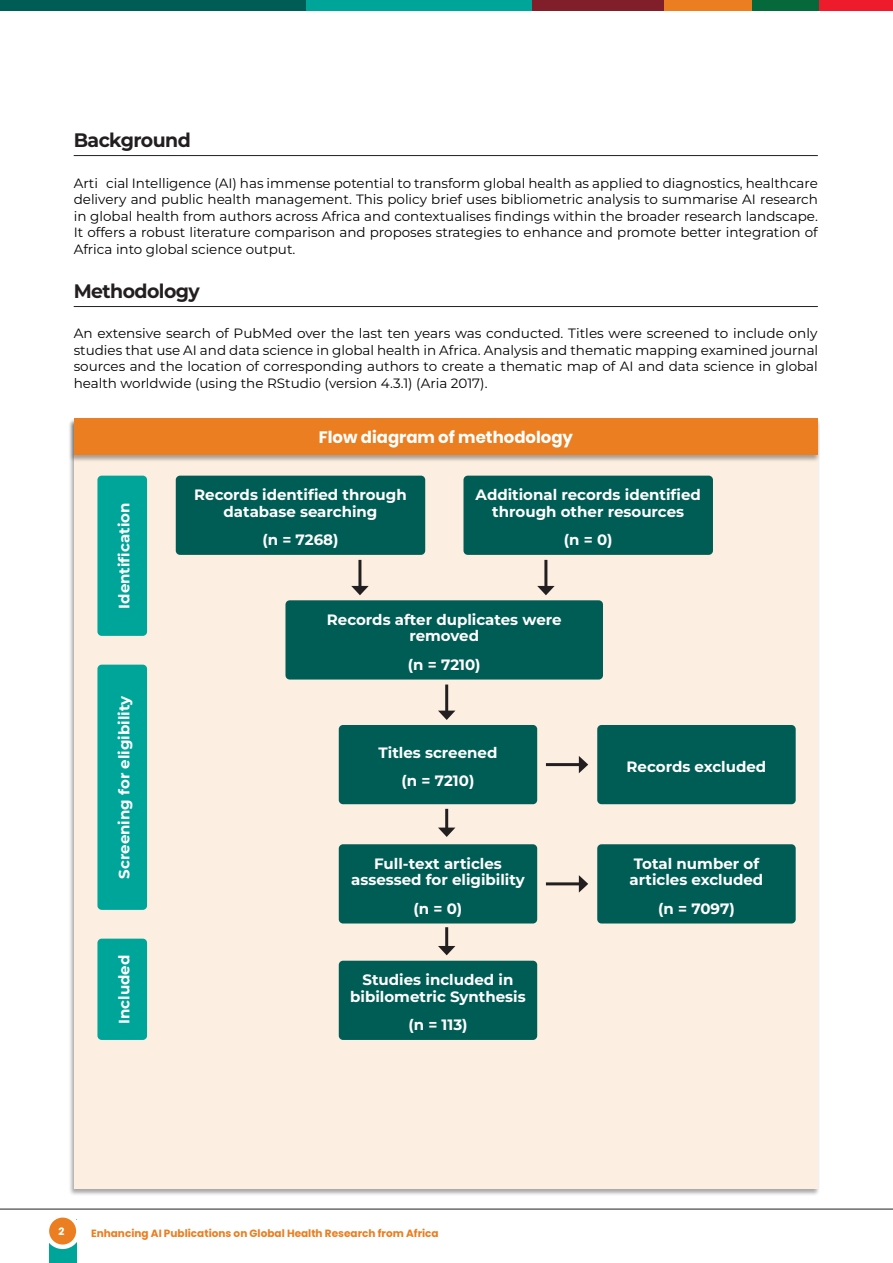
<style>
.page{position:relative;width:893px;height:1263px;background:#fff}
.page>*{position:absolute;margin:0;border:0;box-sizing:border-box;transform-origin:0 0}
.CHINA_HEADLINE{font:700 19.5px "Montserrat";letter-spacing:-.03em;color:#231f20}
.t1{font:700 16.5px "Poppins";color:#fff}
.t2{font:700 15px/16.5px "Montserrat";color:#fff;text-align:center}
.t3{font:13.5px/16.5px "Montserrat";color:#000;text-align:justify}
.t4{font:700 10.5px "Poppins";color:#ea7e20}
.t5{font:700 10.5px "Poppins";color:#fff}
</style>
<div class="page">
<div style="left:49px;top:1219px;width:28px;height:44px;background:#00a59a"></div>
<svg style="left:47px;top:1215px;width:31px;height:32px"></svg>
<div style="left:45px;top:1213px;width:36px;height:36px;border:4px solid #fff;border-radius:50%"></div>
<hr style="left:0;top:1209px;width:893px;height:1px;background:#231f20">
<div style="left:819px;top:0;width:74px;height:11px;background:#ee1b2d"></div>
<div style="left:752px;top:0;width:67px;height:11px;background:#05693c"></div>
<div style="left:663px;top:0;width:89px;height:11px;background:#ea7e20"></div>
<div style="left:532px;top:0;width:131px;height:11px;background:#801f29"></div>
<div style="left:306px;top:0;width:226px;height:11px;background:#00a59a"></div>
<div style="left:0;top:0;width:306px;height:11px;background:#005d55"></div>
<div style="left:68px;top:420px;width:752px;height:776px;background:#231f20;opacity:.4"></div>
<div style="left:74px;top:420px;width:743px;height:768px;background:#fcefe1"></div>
<hr style="left:74px;top:155px;width:744px;height:1px;background:#231f20">
<hr style="left:74px;top:306px;width:744px;height:1px;background:#231f20">
<div style="left:176px;top:476px;width:249px;height:79px;background:#005d55;border-radius:4px"></div>
<div style="left:339px;top:725px;width:198px;height:79px;background:#005d55;border-radius:4px"></div>
<div style="left:339px;top:844px;width:198px;height:79px;background:#005d55;border-radius:4px"></div>
<div style="left:339px;top:961px;width:198px;height:79px;background:#005d55;border-radius:4px"></div>
<div style="left:597px;top:844px;width:199px;height:79px;background:#005d55;border-radius:4px"></div>
<div style="left:97px;top:476px;width:50px;height:160px;background:#00a59a;border-radius:4px"></div>
<div style="left:97px;top:665px;width:50px;height:245px;background:#00a59a;border-radius:4px"></div>
<div style="left:97px;top:939px;width:50px;height:101px;background:#00a59a;border-radius:4px"></div>
<div style="left:597px;top:725px;width:199px;height:79px;background:#005d55;border-radius:4px"></div>
<div style="left:463px;top:476px;width:250px;height:79px;background:#005d55;border-radius:4px"></div>
<div style="left:285px;top:600px;width:318px;height:79px;background:#005d55;border-radius:4px"></div>
<hr style="left:445px;top:684px;width:3px;height:29px;background:#231f20">
<svg style="left:438px;top:711px;width:17px;height:9px"></svg>
<hr style="left:544px;top:560px;width:3px;height:29px;background:#231f20">
<svg style="left:537px;top:586px;width:18px;height:9px"></svg>
<hr style="left:546px;top:763px;width:35px;height:3px;background:#231f20">
<svg style="left:579px;top:756px;width:9px;height:17px"></svg>
<hr style="left:546px;top:882px;width:35px;height:3px;background:#231f20">
<svg style="left:579px;top:875px;width:9px;height:18px"></svg>
<hr style="left:358px;top:560px;width:3px;height:29px;background:#231f20">
<svg style="left:351px;top:586px;width:18px;height:9px"></svg>
<hr style="left:445px;top:809px;width:3px;height:21px;background:#231f20">
<svg style="left:438px;top:827px;width:17px;height:10px"></svg>
<hr style="left:445px;top:927px;width:3px;height:22px;background:#231f20">
<svg style="left:438px;top:946px;width:17px;height:9px"></svg>
<div style="left:68px;top:418px;width:752px;height:44px;background:#231f20;opacity:.4"></div>
<div style="left:74px;top:419px;width:744px;height:36px;background:#ea7e20"></div>
<p class="CHINA_HEADLINE" style="left:74px;top:126px;width:119px">Background</p>
<p class="t3" style="left:74px;top:174px;width:746px">Arti cial Intelligence (AI) has immense potential to transform global health as applied to diagnostics, healthcare delivery and public health management. This policy brief uses bibliometric analysis to summarise AI research in global health from authors across Africa and contextualises findings within the broader research landscape.<br>It offers a robust literature comparison and proposes strategies to enhance and promote better integration of Africa into global science output.</p>
<p class="CHINA_HEADLINE" style="left:74px;top:277px;width:128px">Methodology</p>
<p class="t3" style="left:74px;top:325px;width:746px">An extensive search of PubMed over the last ten years was conducted. Titles were screened to include only studies that use AI and data science in global health in Africa. Analysis and thematic mapping examined journal sources and the location of corresponding authors to create a thematic map of AI and data science in global health worldwide (using the RStudio (version 4.3.1) (Aria 2017).</p>
<p class="t2" style="left:115px;top:609px;width:107px;rotate:-90deg">Identification</p>
<p class="t2" style="left:115px;top:879px;width:184px;rotate:-90deg">Screening for eligibility</p>
<p class="t2" style="left:115px;top:1024px;width:71px;rotate:-90deg">Included</p>
<p class="t1" style="left:319px;top:428px;width:256px">Flow diagram of methodology</p>
<p class="t2" style="left:194px;top:486px;width:214px">Records identified through database searching</p>
<p class="t2" style="left:262px;top:531px;width:78px">(n = 7268)</p>
<p class="t2" style="left:476px;top:486px;width:227px">Additional records identified through other resources</p>
<p class="t2" style="left:564px;top:531px;width:50px">(n = 0)</p>
<p class="t2" style="left:327px;top:610px;width:236px">Records after duplicates were removed</p>
<p class="t2" style="left:408px;top:655px;width:74px">(n = 7210)</p>
<p class="t2" style="left:379px;top:743px;width:120px">Titles screened</p>
<p class="t2" style="left:402px;top:772px;width:74px">(n = 7210)</p>
<p class="t2" style="left:351px;top:854px;width:175px">Full-text articles assessed for eligibility</p>
<p class="t2" style="left:414px;top:899px;width:50px">(n = 0)</p>
<p class="t2" style="left:350px;top:971px;width:177px">Studies included in bibilometric Synthesis</p>
<p class="t2" style="left:408px;top:1016px;width:61px">(n = 113)</p>
<p class="t2" style="left:627px;top:757px;width:141px">Records excluded</p>
<p class="t2" style="left:630px;top:854px;width:135px;text-align:left">Total number of articles excluded</p>
<p class="t2" style="left:658px;top:899px;width:78px">(n = 7097)</p>
<p class="t5" style="left:59px;top:1225px;width:7px">2</p>
<p class="t4" style="left:91px;top:1227px;width:349px">Enhancing AI Publications on Global Health Research from Africa</p>
</div>
